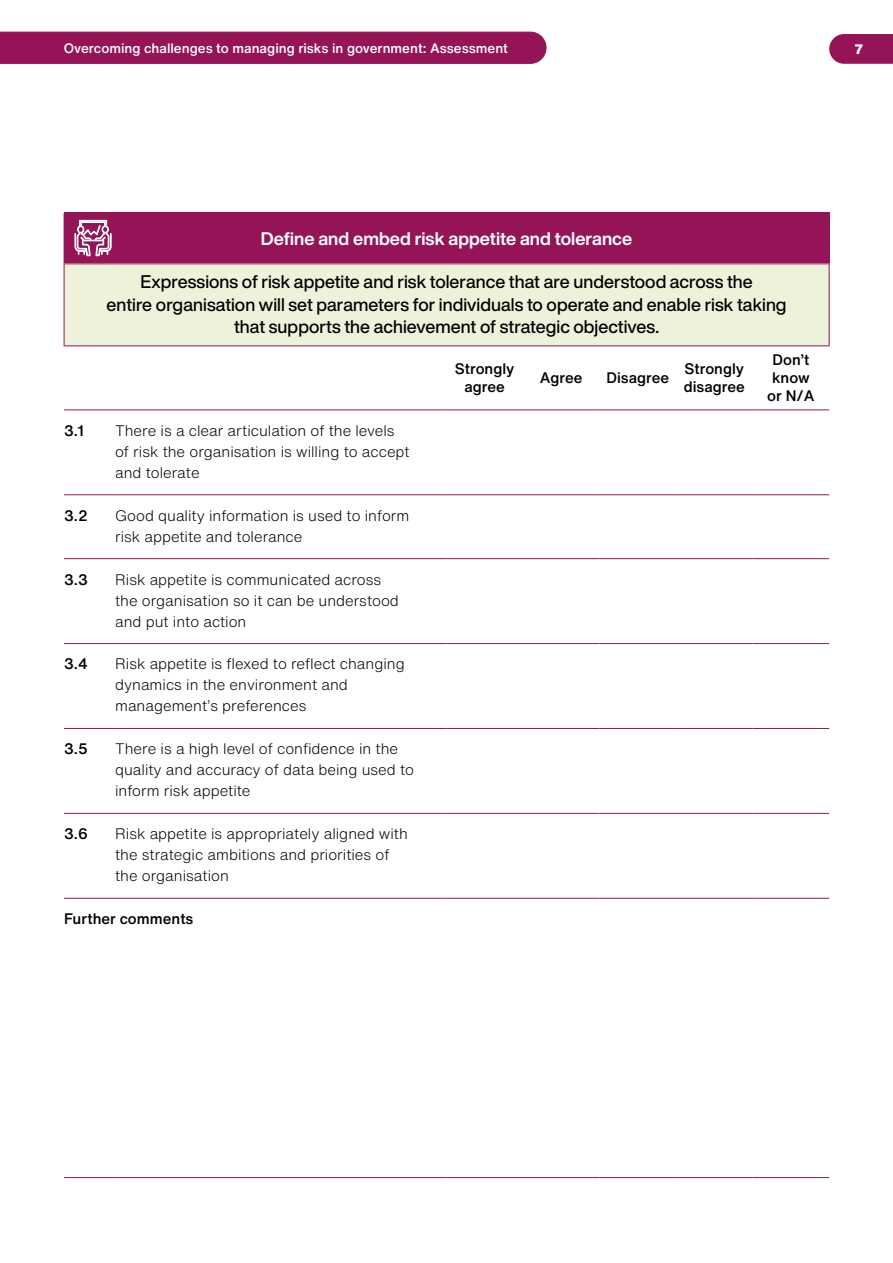
<style>
.page{position:relative;width:893px;height:1263px;background:#fff}
.page>*{position:absolute;margin:0;border:0;box-sizing:border-box;transform-origin:0 0}
.heading_3{font:500 18px/22.5px "Helvetica Now Display";color:#000;text-align:center}
.heading_3-2{font:700 18px "Helvetica Now Display";color:#fff}
.body_text{font:300 15px/21px "Helvetica Now Text";color:#000}
.heading_5{font:500 15px/18px "Helvetica Now Text";color:#000;text-align:center}
.body_text-2{font:500 15px "Helvetica Now Text";color:#000}
.t1{font:500 13.5px "Helvetica Now Text";color:#fff}
.t2{font:800 13.5px "Helvetica Now Text";color:#fff}
</style>
<div class="page">
<svg style="left:829px;top:34px;width:64px;height:30px;background:#9b2262"></svg>
<div style="left:0;top:32px;width:546px;height:32px;background:#951458"></div>
<div style="left:64px;top:213px;width:765px;height:51px;background:#951458"></div>
<div style="left:64px;top:264px;width:765px;height:82px;background:#edf3db"></div>
<hr style="left:64px;top:409px;width:51px;height:1px;background:#951458">
<hr style="left:115px;top:409px;width:331px;height:1px;background:#951458">
<hr style="left:446px;top:409px;width:77px;height:1px;background:#951458">
<hr style="left:523px;top:409px;width:76px;height:1px;background:#951458">
<hr style="left:599px;top:409px;width:77px;height:1px;background:#951458">
<hr style="left:676px;top:409px;width:77px;height:1px;background:#951458">
<hr style="left:753px;top:409px;width:76px;height:1px;background:#951458">
<hr style="left:64px;top:494px;width:51px;height:1px;background:#951458">
<hr style="left:115px;top:494px;width:331px;height:1px;background:#951458">
<hr style="left:446px;top:494px;width:77px;height:1px;background:#951458">
<hr style="left:523px;top:494px;width:76px;height:1px;background:#951458">
<hr style="left:599px;top:494px;width:77px;height:1px;background:#951458">
<hr style="left:676px;top:494px;width:77px;height:1px;background:#951458">
<hr style="left:753px;top:494px;width:76px;height:1px;background:#951458">
<hr style="left:64px;top:558px;width:51px;height:1px;background:#951458">
<hr style="left:115px;top:558px;width:331px;height:1px;background:#951458">
<hr style="left:446px;top:558px;width:77px;height:1px;background:#951458">
<hr style="left:523px;top:558px;width:76px;height:1px;background:#951458">
<hr style="left:599px;top:558px;width:77px;height:1px;background:#951458">
<hr style="left:676px;top:558px;width:77px;height:1px;background:#951458">
<hr style="left:753px;top:558px;width:76px;height:1px;background:#951458">
<hr style="left:64px;top:643px;width:51px;height:1px;background:#951458">
<hr style="left:115px;top:643px;width:331px;height:1px;background:#951458">
<hr style="left:446px;top:643px;width:77px;height:1px;background:#951458">
<hr style="left:523px;top:643px;width:76px;height:1px;background:#951458">
<hr style="left:599px;top:643px;width:77px;height:1px;background:#951458">
<hr style="left:676px;top:643px;width:77px;height:1px;background:#951458">
<hr style="left:753px;top:643px;width:76px;height:1px;background:#951458">
<hr style="left:64px;top:728px;width:51px;height:1px;background:#951458">
<hr style="left:115px;top:728px;width:331px;height:1px;background:#951458">
<hr style="left:446px;top:728px;width:77px;height:1px;background:#951458">
<hr style="left:523px;top:728px;width:76px;height:1px;background:#951458">
<hr style="left:599px;top:728px;width:77px;height:1px;background:#951458">
<hr style="left:676px;top:728px;width:77px;height:1px;background:#951458">
<hr style="left:753px;top:728px;width:76px;height:1px;background:#951458">
<hr style="left:64px;top:813px;width:51px;height:1px;background:#951458">
<hr style="left:115px;top:813px;width:331px;height:1px;background:#951458">
<hr style="left:446px;top:813px;width:77px;height:1px;background:#951458">
<hr style="left:523px;top:813px;width:76px;height:1px;background:#951458">
<hr style="left:599px;top:813px;width:77px;height:1px;background:#951458">
<hr style="left:676px;top:813px;width:77px;height:1px;background:#951458">
<hr style="left:753px;top:813px;width:76px;height:1px;background:#951458">
<hr style="left:64px;top:898px;width:51px;height:1px;background:#951458">
<hr style="left:115px;top:898px;width:331px;height:1px;background:#951458">
<hr style="left:446px;top:898px;width:77px;height:1px;background:#951458">
<hr style="left:523px;top:898px;width:76px;height:1px;background:#951458">
<hr style="left:599px;top:898px;width:77px;height:1px;background:#951458">
<hr style="left:676px;top:898px;width:77px;height:1px;background:#951458">
<hr style="left:753px;top:898px;width:76px;height:1px;background:#951458">
<hr style="left:64px;top:1177px;width:51px;height:1px;background:#951458">
<hr style="left:115px;top:1177px;width:331px;height:1px;background:#951458">
<hr style="left:446px;top:1177px;width:77px;height:1px;background:#951458">
<hr style="left:523px;top:1177px;width:76px;height:1px;background:#951458">
<hr style="left:599px;top:1177px;width:77px;height:1px;background:#951458">
<hr style="left:676px;top:1177px;width:77px;height:1px;background:#951458">
<hr style="left:753px;top:1177px;width:76px;height:1px;background:#951458">
<hr style="left:64px;top:264px;width:1px;height:81px;background:#951458">
<hr style="left:829px;top:264px;width:1px;height:81px;background:#951458">
<hr style="left:64px;top:345px;width:51px;height:1px;background:#951458">
<hr style="left:115px;top:345px;width:331px;height:1px;background:#951458">
<hr style="left:446px;top:345px;width:77px;height:1px;background:#951458">
<hr style="left:523px;top:345px;width:76px;height:1px;background:#951458">
<hr style="left:599px;top:345px;width:77px;height:1px;background:#951458">
<hr style="left:676px;top:345px;width:77px;height:1px;background:#951458">
<hr style="left:753px;top:345px;width:76px;height:1px;background:#951458">
<hr style="left:829px;top:213px;width:1px;height:51px;background:#951458">
<hr style="left:64px;top:264px;width:51px;height:1px;background:#951458">
<hr style="left:115px;top:264px;width:331px;height:1px;background:#951458">
<hr style="left:446px;top:264px;width:77px;height:1px;background:#951458">
<hr style="left:523px;top:264px;width:76px;height:1px;background:#951458">
<hr style="left:599px;top:264px;width:77px;height:1px;background:#951458">
<hr style="left:676px;top:264px;width:77px;height:1px;background:#951458">
<hr style="left:753px;top:264px;width:76px;height:1px;background:#951458">
<svg style="left:75px;top:220px;width:36px;height:36px"></svg>
<p class="t1" style="left:64px;top:38px;width:446px">Overcoming challenges to managing risks in government: Assessment</p>
<p class="t2" style="left:854px;top:39px;width:11px">7</p>
<h3 class="heading_3-2" style="left:261px;top:226px;width:373px">Define and embed risk appetite and tolerance</h3>
<h3 class="heading_3" style="left:107px;top:270px;width:681px">Expressions of risk appetite and risk tolerance that are understood across the<br>entire organisation will set parameters for individuals to operate and enable risk taking that supports the achievement of strategic objectives.</h3>
<h5 class="heading_5" style="left:455px;top:360px;width:61px">Strongly agree</h5>
<h5 class="heading_5" style="left:540px;top:369px;width:44px">Agree</h5>
<h5 class="heading_5" style="left:606px;top:369px;width:64px">Disagree</h5>
<h5 class="heading_5" style="left:684px;top:360px;width:63px;text-align:left">Strongly disagree</h5>
<h5 class="heading_5" style="left:767px;top:351px;width:49px">Don’t know or N/A</h5>
<p class="body_text-2" style="left:64px;top:419px;width:22px">3.1</p>
<p class="body_text" style="left:115px;top:419px;width:296px">There is a clear articulation of the levels of risk the organisation is willing to accept and tolerate</p>
<p class="body_text-2" style="left:64px;top:504px;width:25px">3.2</p>
<p class="body_text" style="left:115px;top:504px;width:296px">Good quality information is used to inform risk appetite and tolerance</p>
<p class="body_text-2" style="left:64px;top:568px;width:25px">3.3</p>
<p class="body_text" style="left:115px;top:568px;width:285px">Risk appetite is communicated across the organisation so it can be understood and put into action</p>
<p class="body_text-2" style="left:64px;top:653px;width:25px">3.4</p>
<p class="body_text" style="left:115px;top:653px;width:291px">Risk appetite is flexed to reflect changing dynamics in the environment and management’s preferences</p>
<p class="body_text-2" style="left:64px;top:738px;width:25px">3.5</p>
<p class="body_text" style="left:115px;top:738px;width:300px">There is a high level of confidence in the quality and accuracy of data being used to inform risk appetite</p>
<p class="body_text-2" style="left:64px;top:823px;width:25px">3.6</p>
<p class="body_text" style="left:115px;top:823px;width:294px">Risk appetite is appropriately aligned with the strategic ambitions and priorities of the organisation</p>
<p class="body_text-2" style="left:64px;top:907px;width:131px">Further comments</p>
</div>
